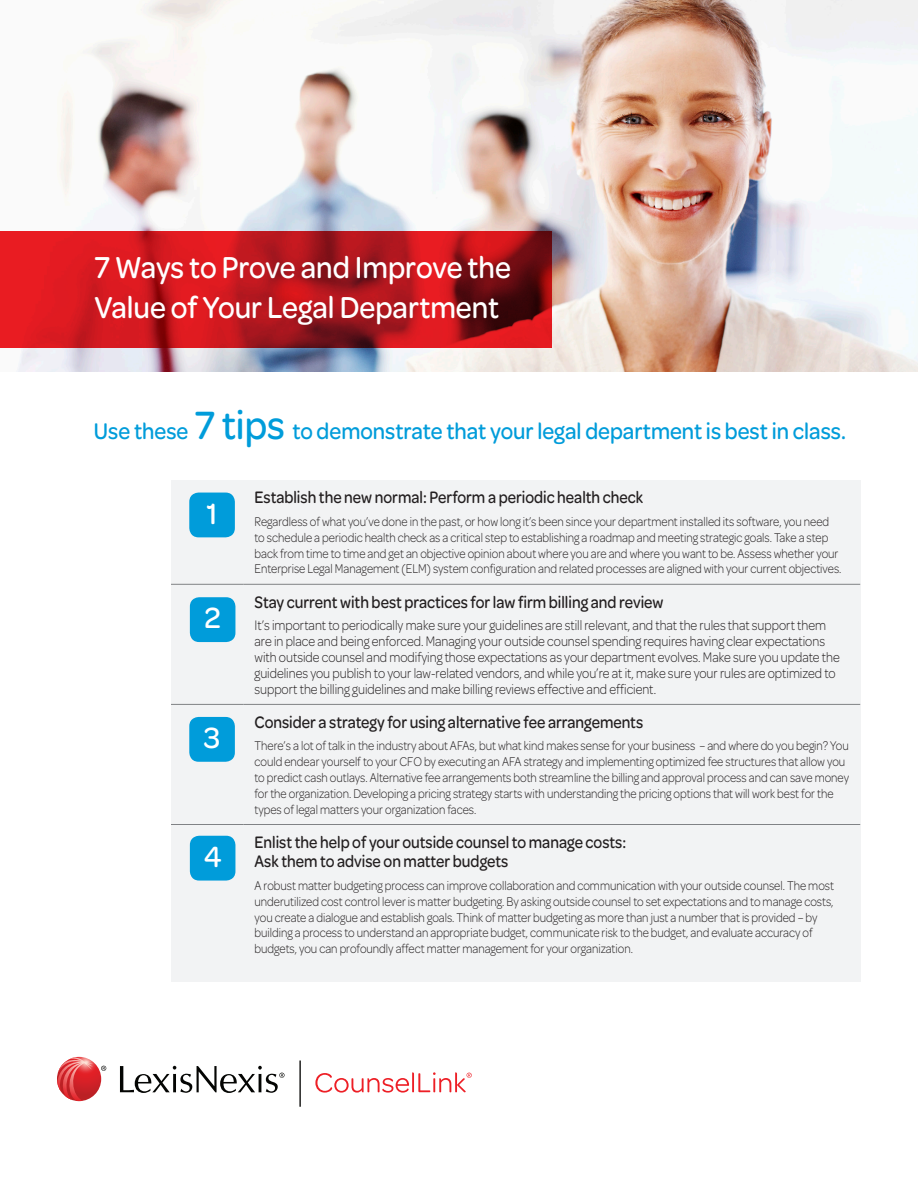
<style>
.page{position:relative;width:918px;height:1188px;background:#fff}
.page>*{position:absolute;margin:0;border:0;box-sizing:border-box;transform-origin:0 0}
.t1{font:500 32.4px/40.5px "Omnes";color:#fff;scale:.91 1}
.t2{font:500 31.2px "Omnes";color:#fff}
.t3{font:500 24.15px "Omnes";color:#009cda;scale:.91 1}
.t4{font:500 17.7px/19.5px "Omnes";color:#231f20;scale:.87 1}
.t5{font:300 14.7px/15.9px "Omnes";color:#231f20;scale:.87 1}
.t6{font:300 13.5px/15.9px "Omnes";color:#231f20;scale:.87 1}
.s1{font-size:42.15px}
</style>
<div class="page">
<img style="left:18px;top:0;width:900px;height:371px">
<svg style="left:0;top:231px;width:552px;height:117px;background:#bc161d"></svg>
<svg style="left:101px;top:1066px;width:5px;height:5px"></svg>
<svg style="left:120px;top:1066px;width:165px;height:27px"></svg>
<svg style="left:57px;top:1057px;width:44px;height:44px"></svg>
<svg style="left:57px;top:1057px;width:36px;height:44px;background:#e05d60"></svg>
<hr style="left:299px;top:1061px;width:2px;height:46px;background:#040503">
<svg style="left:315px;top:1072px;width:157px;height:21px"></svg>
<div style="left:171px;top:480px;width:689px;height:501px;background:#f2f3f4"></div>
<hr style="left:171px;top:584px;width:73px;height:1px;background:#808285">
<hr style="left:244px;top:584px;width:616px;height:1px;background:#808285">
<hr style="left:171px;top:704px;width:73px;height:1px;background:#808285">
<hr style="left:244px;top:704px;width:616px;height:1px;background:#808285">
<hr style="left:171px;top:824px;width:73px;height:1px;background:#808285">
<hr style="left:244px;top:824px;width:616px;height:1px;background:#808285">
<div style="left:190px;top:836px;width:45px;height:45px;background:#009cda;border-radius:9px"></div>
<div style="left:189px;top:717px;width:46px;height:45px;background:#009cda;border-radius:9px"></div>
<div style="left:190px;top:597px;width:45px;height:45px;background:#009cda;border-radius:9px"></div>
<div style="left:189px;top:493px;width:46px;height:44px;background:#009cda;border-radius:9px"></div>
<p class="t1" style="left:94px;top:245px;width:459px">7 Ways to Prove and Improve the<br>Value of Your Legal Department</p>
<p class="t3" style="left:94px;top:414px;width:828px">Use these <span class="s1">7 tips</span> to demonstrate that your legal department is best in class.</p>
<p class="t2" style="left:207px;top:492px;width:13px">1</p>
<p class="t2" style="left:205px;top:596px;width:18px">2</p>
<p class="t2" style="left:204px;top:716px;width:18px">3</p>
<p class="t2" style="left:204px;top:835px;width:19px">4</p>
<p class="t4" style="left:255px;top:487px;width:448px">Establish the new normal: Perform a periodic health check</p>
<p class="t6" style="left:255px;top:513px;width:676px">Regardless of what you’ve done in the past, or how long it’s been since your department installed its software, you need to schedule a periodic health check as a critical step to establishing a roadmap and meeting strategic goals. Take a step back from time to time and get an objective opinion about where you are and where you want to be. Assess whether your Enterprise Legal Management (ELM) system configuration and related processes are aligned with your current objectives.</p>
<p class="t4" style="left:255px;top:591px;width:472px">Stay current with best practices for law firm billing and review</p>
<p class="t5" style="left:255px;top:617px;width:674px">It’s important to periodically make sure your guidelines are still relevant, and that the rules that support them are in place and being enforced. Managing your outside counsel spending requires having clear expectations with outside counsel and modifying those expectations as your department evolves. Make sure you update the guidelines you publish to your law-related vendors, and while you’re at it, make sure your rules are optimized to support the billing guidelines and make billing reviews effective and efficient.</p>
<p class="t4" style="left:255px;top:711px;width:448px">Consider a strategy for using alternative fee arrangements</p>
<p class="t6" style="left:255px;top:737px;width:685px">There’s a lot of talk in the industry about AFAs, but what kind makes sense for your business – and where do you begin? You could endear yourself to your CFO by executing an AFA strategy and implementing optimized fee structures that allow you to predict cash outlays. Alternative fee arrangements both streamline the billing and approval process and can save money for the organization. Developing a pricing strategy starts with understanding the pricing options that will work best for the types of legal matters your organization faces.</p>
<p class="t4" style="left:255px;top:831px;width:429px">Enlist the help of your outside counsel to manage costs:<br>Ask them to advise on matter budgets</p>
<p class="t6" style="left:255px;top:877px;width:668px">A robust matter budgeting process can improve collaboration and communication with your outside counsel. The most underutilized cost control lever is matter budgeting. By asking outside counsel to set expectations and to manage costs, you create a dialogue and establish goals. Think of matter budgeting as more than just a number that is provided – by building a process to understand an appropriate budget, communicate risk to the budget, and evaluate accuracy of budgets, you can profoundly affect matter management for your organization.</p>
</div>
